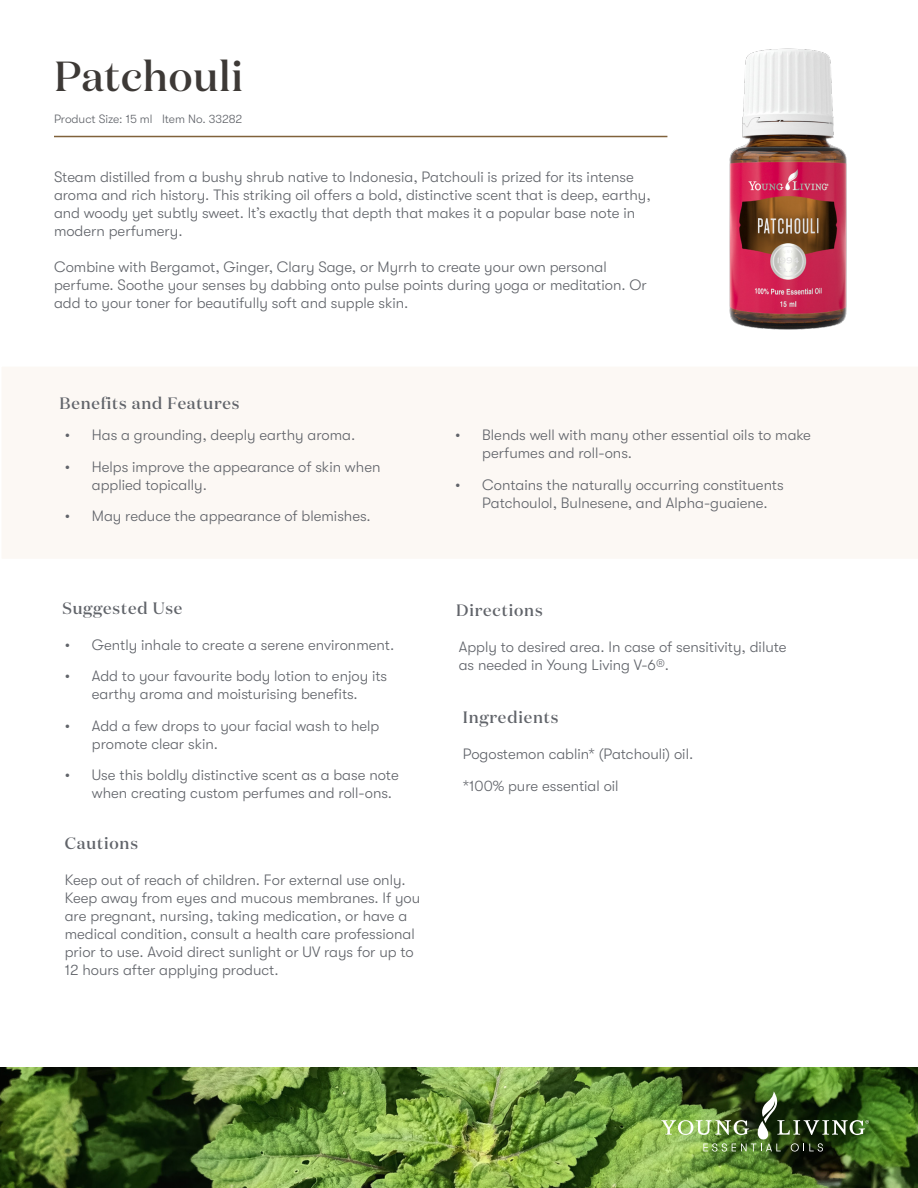
<style>
.page{position:relative;width:918px;height:1188px;background:#fff}
.page>*{position:absolute;margin:0;border:0;box-sizing:border-box;transform-origin:0 0}
.t1{font:500 42px "Domaine Display";letter-spacing:.02em;color:#3d3936}
.t2{font:500 16.5px "Domaine Display";letter-spacing:.05em;color:#61646a}
.t3{font:300 15px/18px "GT Walsheim Pro";color:#61646a}
.t4{font:300 12px "GT Walsheim Pro";color:#61646a}
</style>
<div class="page">
<img style="left:0;top:1067px;width:918px;height:121px">
<div style="left:2px;top:367px;width:916px;height:191px;background:#fcf8f4"></div>
<img style="left:661px;top:1092px;width:208px;height:60px">
<hr style="left:54px;top:136px;width:613px;height:1px;background:#80623b">
<img style="left:730px;top:48px;width:117px;height:281px">
<h1 class="t1" style="left:54px;top:49px;width:190px">Patchouli</h1>
<p class="t4" style="left:54px;top:112px;width:190px">Product Size: 15 ml Item No. 33282</p>
<p class="t3" style="left:54px;top:168px;width:598px">Steam distilled from a bushy shrub native to Indonesia, Patchouli is prized for its intense aroma and rich history. This striking oil offers a bold, distinctive scent that is deep, earthy, and woody yet subtly sweet. It’s exactly that depth that makes it a popular base note in modern perfumery.</p>
<p class="t3" style="left:54px;top:258px;width:594px">Combine with Bergamot, Ginger, Clary Sage, or Myrrh to create your own personal perfume. Soothe your senses by dabbing onto pulse points during yoga or meditation. Or add to your toner for beautifully soft and supple skin.</p>
<p class="t2" style="left:59px;top:393px;width:182px">Benefits and Features</p>
<p class="t3" style="left:65px;top:426px;width:292px">• Has a grounding, deeply earthy aroma.</p>
<p class="t3" style="left:92px;top:458px;width:290px;text-indent:-27px">• Helps improve the appearance of skin when applied topically.</p>
<p class="t3" style="left:65px;top:507px;width:307px">• May reduce the appearance of blemishes.</p>
<p class="t3" style="left:482px;top:426px;width:330px;text-indent:-27px">• Blends well with many other essential oils to make perfumes and roll-ons.</p>
<p class="t3" style="left:482px;top:476px;width:303px;text-indent:-27px">• Contains the naturally occurring constituents<br>Patchoulol, Bulnesene, and Alpha-guaiene.</p>
<p class="t2" style="left:62px;top:598px;width:121px">Suggested Use</p>
<p class="t2" style="left:456px;top:600px;width:88px">Directions</p>
<p class="t3" style="left:65px;top:636px;width:331px">• Gently inhale to create a serene environment.</p>
<p class="t3" style="left:65px;top:667px;width:324px;text-align:center">• Add to your favourite body lotion to enjoy its earthy aroma and moisturising benefits.</p>
<p class="t3" style="left:92px;top:717px;width:289px;text-indent:-27px">• Add a few drops to your facial wash to help promote clear skin.</p>
<p class="t3" style="left:92px;top:766px;width:308px;text-indent:-27px">• Use this boldly distinctive scent as a base note when creating custom perfumes and roll-ons.</p>
<p class="t2" style="left:65px;top:833px;width:75px">Cautions</p>
<p class="t3" style="left:65px;top:871px;width:357px">Keep out of reach of children. For external use only.<br>Keep away from eyes and mucous membranes. If you are pregnant, nursing, taking medication, or have a medical condition, consult a health care professional prior to use. Avoid direct sunlight or UV rays for up to 12 hours after applying product.</p>
<p class="t3" style="left:459px;top:638px;width:329px">Apply to desired area. In case of sensitivity, dilute as needed in Young Living V-6®.</p>
<p class="t2" style="left:463px;top:707px;width:97px">Ingredients</p>
<p class="t3" style="left:463px;top:739px;width:232px;line-height:31.5px">Pogostemon cablin* (Patchouli) oil. *100% pure essential oil</p>
</div>
